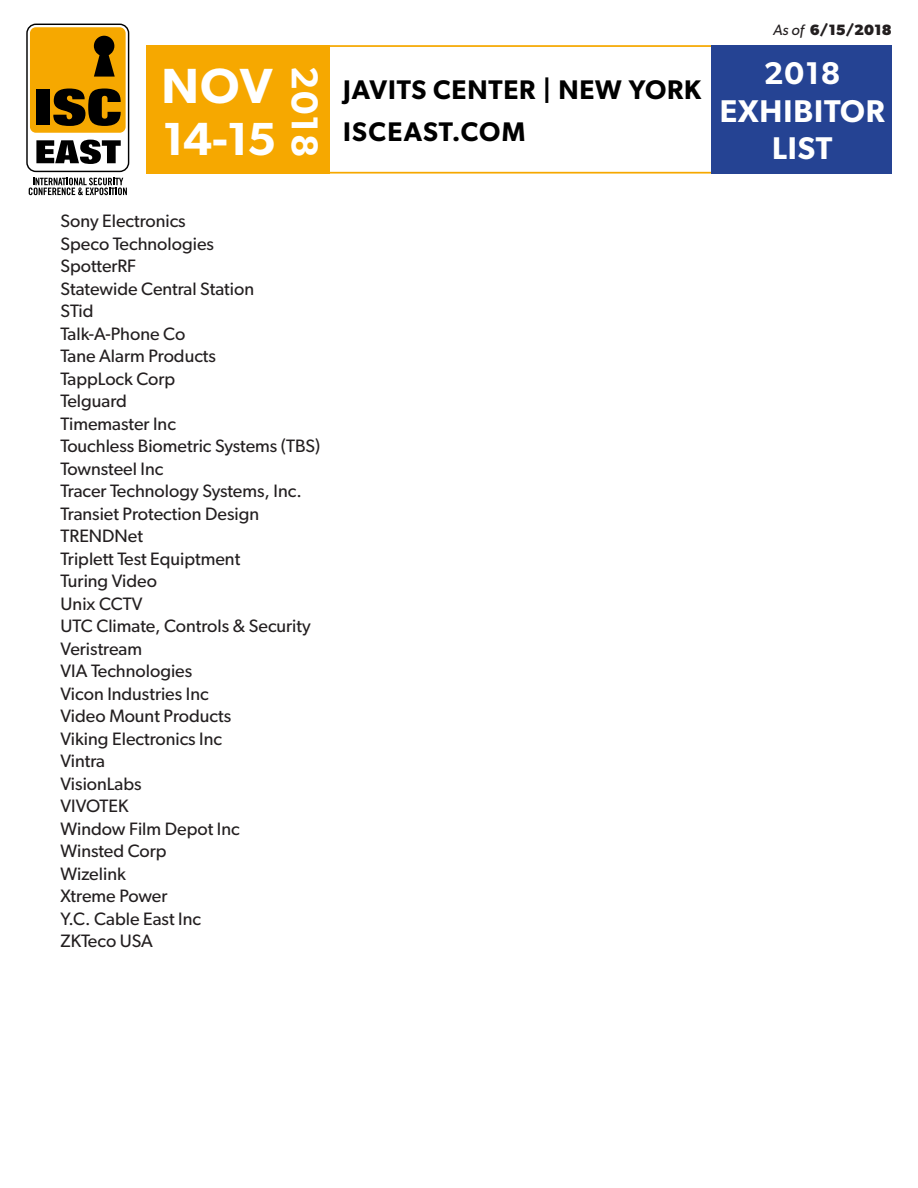
<style>
.page{position:relative;width:918px;height:1188px;background:#fff}
.page>*{position:absolute;margin:0;border:0;box-sizing:border-box;transform-origin:0 0}
.t1{font:600 49.5px "Gibson";color:#fff}
.t2{font:600 46.5px "Gibson";color:#fff}
.t3{font:600 37.5px "Gibson";color:#fff}
.t4{font:600 31.5px/37.5px "Gibson";letter-spacing:.03em;color:#fff;text-align:center}
.t5{font:600 27px/41.7px "Gibson";letter-spacing:.03em;color:#000}
.t6{font:18px "Gibson";color:#231f20}
.t7{font:700 15px "Gibson";color:#231f20}
.s1{font-weight:400;font-style:italic}
</style>
<div class="page">
<div style="left:26px;top:24px;width:103px;height:148px;border:1px solid #000;border-radius:9px"></div>
<div style="left:30px;top:27px;width:96px;height:106px;background:#f6a800;border-radius:6px"></div>
<div style="left:36px;top:90px;width:14px;height:35px;background:#000"></div>
<svg style="left:53px;top:89px;width:68px;height:37px"></svg>
<svg style="left:94px;top:36px;width:21px;height:41px"></svg>
<svg style="left:36px;top:140px;width:85px;height:24px"></svg>
<svg style="left:29px;top:178px;width:98px;height:17px"></svg>
<div style="left:146px;top:45px;width:184px;height:129px;background:#f6a800"></div>
<div style="left:325px;top:45px;width:401px;height:129px;border:2px solid #f6a800"></div>
<div style="left:711px;top:45px;width:181px;height:129px;background:#254393"></div>
<h1 class="t1" style="left:162px;top:56px;width:113px">NOV</h1>
<h2 class="t2" style="left:163px;top:112px;width:115px">14-15</h2>
<p class="t7" style="left:773px;top:21px;width:120px"><span class="s1">As of</span> 6/15/2018</p>
<h3 class="t3" style="left:327px;top:66px;width:93px;rotate:90deg">2018</h3>
<h3 class="t4" style="left:720px;top:54px;width:167px">2018<br>EXHIBITOR<br>LIST</h3>
<h3 class="t5" style="left:343px;top:69px;width:360px">JAVITS CENTER | NEW YORK<br>ISCEAST.COM</h3>
<p class="t6" style="left:61px;top:210px;width:127px">Sony Electronics</p>
<p class="t6" style="left:61px;top:233px;width:155px">Speco Technologies</p>
<p class="t6" style="left:61px;top:255px;width:77px">SpotterRF</p>
<p class="t6" style="left:61px;top:278px;width:195px">Statewide Central Station</p>
<p class="t6" style="left:61px;top:300px;width:34px">STid</p>
<p class="t6" style="left:61px;top:323px;width:126px">Talk-A-Phone Co</p>
<p class="t6" style="left:61px;top:345px;width:157px">Tane Alarm Products</p>
<p class="t6" style="left:61px;top:368px;width:116px">TappLock Corp</p>
<p class="t6" style="left:61px;top:390px;width:68px">Telguard</p>
<p class="t6" style="left:61px;top:413px;width:117px">Timemaster Inc</p>
<p class="t6" style="left:61px;top:435px;width:261px">Touchless Biometric Systems (TBS)</p>
<p class="t6" style="left:61px;top:458px;width:104px">Townsteel Inc</p>
<p class="t6" style="left:61px;top:480px;width:243px">Tracer Technology Systems, Inc.</p>
<p class="t6" style="left:61px;top:503px;width:200px">Transiet Protection Design</p>
<p class="t6" style="left:61px;top:525px;width:84px">TRENDNet</p>
<p class="t6" style="left:61px;top:548px;width:181px">Triplett Test Equiptment</p>
<p class="t6" style="left:61px;top:570px;width:98px">Turing Video</p>
<p class="t6" style="left:61px;top:593px;width:83px">Unix CCTV</p>
<p class="t6" style="left:61px;top:615px;width:252px">UTC Climate, Controls &amp; Security</p>
<p class="t6" style="left:61px;top:638px;width:83px">Veristream</p>
<p class="t6" style="left:61px;top:660px;width:133px">VIA Technologies</p>
<p class="t6" style="left:61px;top:683px;width:150px">Vicon Industries Inc</p>
<p class="t6" style="left:61px;top:705px;width:172px">Video Mount Products</p>
<p class="t6" style="left:61px;top:728px;width:163px">Viking Electronics Inc</p>
<p class="t6" style="left:61px;top:750px;width:46px">Vintra</p>
<p class="t6" style="left:61px;top:773px;width:83px">VisionLabs</p>
<p class="t6" style="left:61px;top:795px;width:69px">VIVOTEK</p>
<p class="t6" style="left:61px;top:818px;width:181px">Window Film Depot Inc</p>
<p class="t6" style="left:61px;top:840px;width:108px">Winsted Corp</p>
<p class="t6" style="left:61px;top:863px;width:67px">Wizelink</p>
<p class="t6" style="left:61px;top:885px;width:108px">Xtreme Power</p>
<p class="t6" style="left:61px;top:908px;width:142px">Y.C. Cable East Inc</p>
<p class="t6" style="left:61px;top:930px;width:94px">ZKTeco USA</p>
</div>
